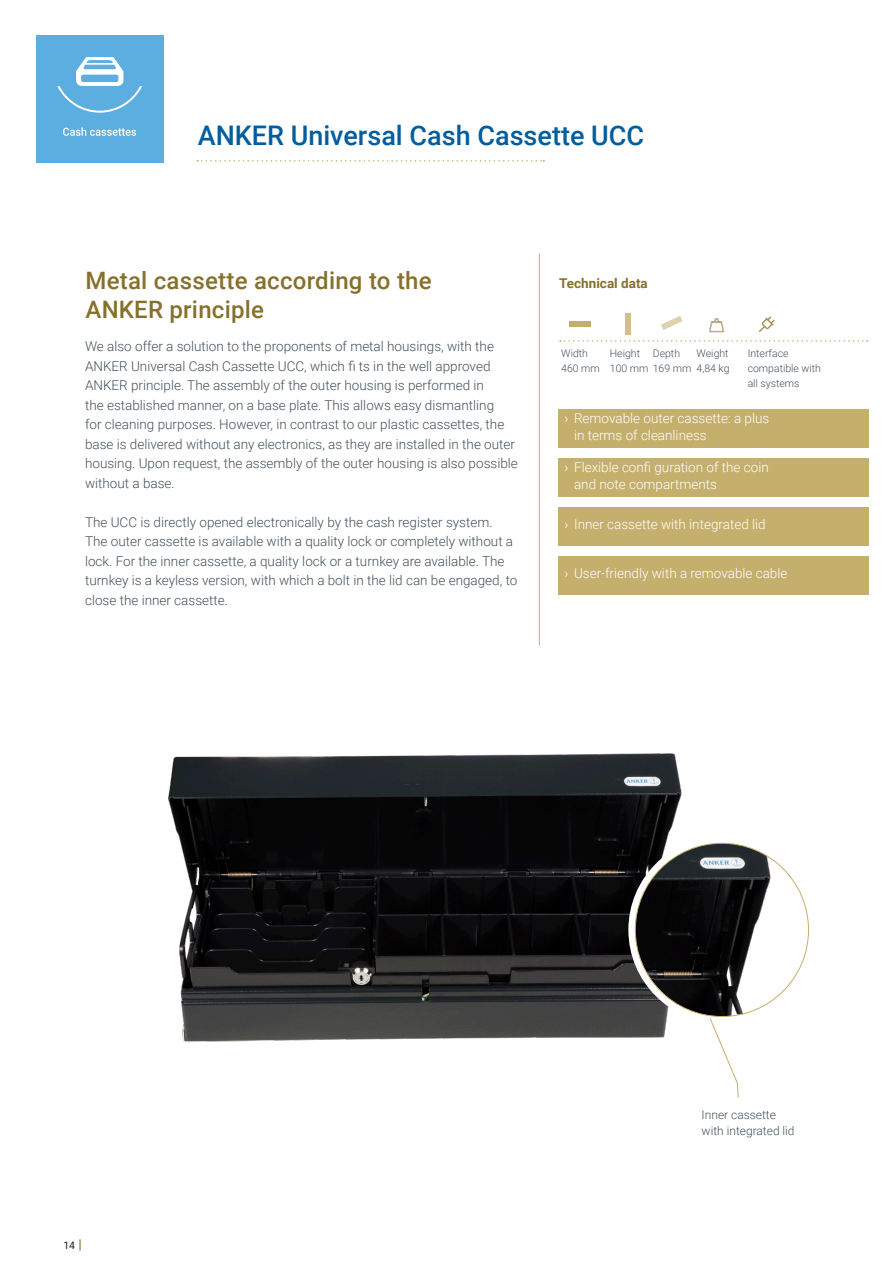
<style>
.page{position:relative;width:893px;height:1263px;background:#fff}
.page>*{position:absolute;margin:0;border:0;box-sizing:border-box;transform-origin:0 0}
.fliesstext{font:500 27px "Roboto";color:#005e9e}
.t1{font:500 24px "Roboto";letter-spacing:.01em;color:#86712c}
.fliesstext-2{font:300 13.5px/19.5px "Roboto";color:#44515b}
.fliesstext-3{font:300 13.5px/16.5px "Roboto";color:#fff}
.sublines{font:700 13.5px "Roboto";color:#86712c}
.fliesstext-4{font:300 12px/16.5px "Roboto";color:#44515b}
.fliesstext-5{font:300 10.5px/15px "Roboto";color:#44515b}
.t2{font:10.5px "Roboto";color:#231f20}
.s1{font-weight:500;font-size:13.5px;color:#8b752e}
</style>
<div class="page">
<img style="left:168px;top:753px;width:514px;height:289px">
<svg style="left:628px;top:836px;width:187px;height:187px"></svg>
<svg style="left:709px;top:1017px;width:30px;height:81px"></svg>
<img style="left:635px;top:843px;width:173px;height:173px;border-radius:87px">
<hr style="left:539px;top:253px;width:1px;height:392px;background:#c5af6d">
<svg style="left:197px;top:160px;width:347px;height:2px"></svg>
<svg style="left:560px;top:340px;width:308px;height:2px"></svg>
<div style="left:36px;top:35px;width:127px;height:127px;background:#5daee0"></div>
<svg style="left:57px;top:57px;width:85px;height:56px"></svg>
<svg style="left:63px;top:127px;width:73px;height:9px"></svg>
<div style="left:558px;top:458px;width:310px;height:38px;background:#c5af6d"></div>
<div style="left:558px;top:507px;width:310px;height:38px;background:#c5af6d"></div>
<div style="left:558px;top:556px;width:310px;height:38px;background:#c5af6d"></div>
<div style="left:558px;top:409px;width:310px;height:39px;background:#c5af6d"></div>
<div style="left:570px;top:321px;width:21px;height:6px;background:#c5af6d"></div>
<div style="left:625px;top:314px;width:6px;height:21px;background:#d2bf8b"></div>
<svg style="left:661px;top:316px;width:22px;height:14px"></svg>
<img style="left:709px;top:318px;width:15px;height:15px">
<img style="left:759px;top:316px;width:16px;height:16px">
<p class="fliesstext" style="left:198px;top:116px;width:448px">ANKER Universal Cash Cassette UCC</p>
<p class="t1" style="left:85px;top:263px;width:348px">Metal cassette according to the</p>
<p class="sublines" style="left:559px;top:274px;width:90px">Technical data</p>
<p class="t1" style="left:85px;top:292px;width:180px">ANKER principle</p>
<p class="fliesstext-2" style="left:85px;top:336px;width:434px">We also offer a solution to the proponents of metal housings, with the ANKER Universal Cash Cassette UCC, which fi ts in the well approved ANKER principle. The assembly of the outer housing is performed in<br>the established manner, on a base plate. This allows easy dismantling<br>for cleaning purposes. However, in contrast to our plastic cassettes, the base is delivered without any electronics, as they are installed in the outer housing. Upon request, the assembly of the outer housing is also possible without a base.</p>
<p class="fliesstext-2" style="left:85px;top:511px;width:434px">The UCC is directly opened electronically by the cash register system.<br>The outer cassette is available with a quality lock or completely without a lock. For the inner cassette, a quality lock or a turnkey are available. The turnkey is a keyless version, with which a bolt in the lid can be engaged, to close the inner cassette.</p>
<p class="fliesstext-5" style="left:653px;top:345px;width:29px">Depth</p>
<p class="fliesstext-5" style="left:697px;top:345px;width:34px">Weight<br>4,84 kg</p>
<p class="fliesstext-5" style="left:748px;top:345px;width:75px">Interface compatible with all systems</p>
<p class="fliesstext-5" style="left:561px;top:345px;width:40px">Width<br>460 mm</p>
<p class="fliesstext-5" style="left:610px;top:345px;width:83px">Height<br>100 mm 169 mm</p>
<p class="fliesstext-3" style="left:574px;top:410px;width:197px;text-indent:-10px">› Removable outer cassette: a plus in terms of cleanliness</p>
<p class="fliesstext-3" style="left:574px;top:458px;width:196px;text-indent:-10px">› Flexible confi guration of the coin and note compartments</p>
<p class="fliesstext-3" style="left:564px;top:516px;width:203px">› Inner cassette with integrated lid</p>
<p class="fliesstext-3" style="left:564px;top:564px;width:224px">› User-friendly with a removable cable</p>
<p class="t2" style="left:63px;top:1237px;width:20px">14 <span class="s1">|</span></p>
<p class="fliesstext-4" style="left:702px;top:1106px;width:95px">Inner cassette with integrated lid</p>
</div>
